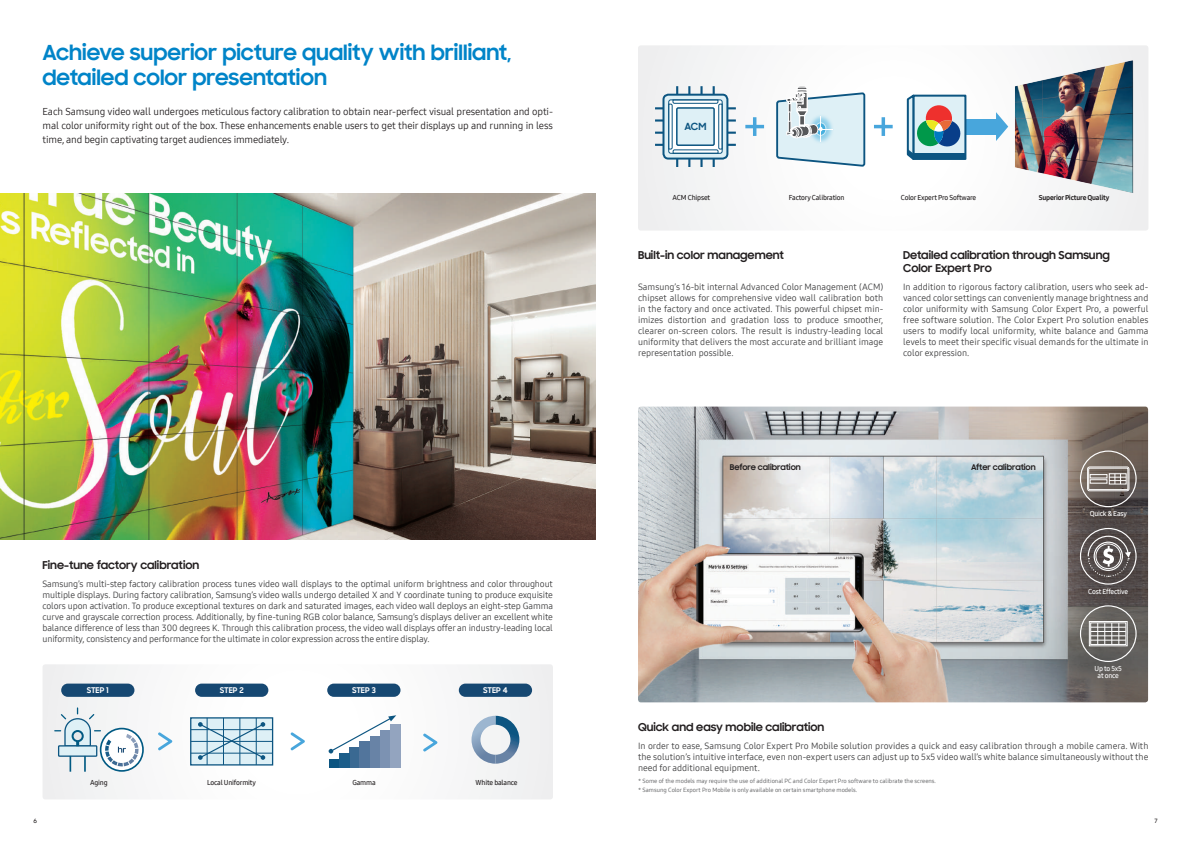
<style>
.page{position:relative;width:1191px;height:842px;background:#fff}
.page>*{position:absolute;margin:0;border:0;box-sizing:border-box;transform-origin:0 0}
.t1{font:700 21px/25px "Samsung Sharp Sans";color:#0084c8}
.t2{font:700 11px/13.2px "Samsung Sharp Sans";color:#231f20}
.t3{font:10px/14px "Samsung One 400";letter-spacing:-.015em;color:#231f20;text-align:justify}
.t4{font:700 10px "Samsung Sharp Sans";color:#0c5581}
.t5{font:9px/11px "Samsung One 400";color:#3e3e3f;text-align:justify}
.t6{font:700 8px "Samsung Sharp Sans";color:#231f20}
.t7{font:700 8px "Samsung Sharp Sans";color:#fff}
.t8{font:7px "Samsung One Latin 600";letter-spacing:-.025em;color:#231f20}
.t9{font:7px/7px "Samsung One Latin 600";letter-spacing:-.03em;color:#fff;text-align:center}
.t10{font:7px "Samsung One Latin 800";letter-spacing:-.025em;color:#231f20}
.t11{font:6px/9px "Samsung One 400";color:#57585a}
.t12{font:500 6px "Samsung Sharp Sans";color:#231f20}
</style>
<div class="page">
<svg style="left:638px;top:45px;width:510px;height:185px"></svg>
<svg style="left:43px;top:664px;width:510px;height:135px"></svg>
<img style="left:0;top:193px;width:595px;height:347px">
<div style="left:190px;top:717px;width:83px;height:48px;background:#def0f6;border:1px solid #0c5581"></div>
<hr style="left:207px;top:718px;width:1px;height:47px;background:#0c5581">
<hr style="left:223px;top:718px;width:1px;height:47px;background:#0c5581">
<hr style="left:240px;top:718px;width:1px;height:47px;background:#0c5581">
<hr style="left:256px;top:718px;width:1px;height:47px;background:#0c5581">
<hr style="left:191px;top:729px;width:81px;height:1px;background:#0c5581">
<hr style="left:191px;top:741px;width:81px;height:1px;background:#0c5581">
<hr style="left:191px;top:753px;width:81px;height:1px;background:#0c5581">
<svg style="left:198px;top:722px;width:67px;height:38px"></svg>
<div style="left:329px;top:759px;width:10px;height:8px;background:#0c5581"></div>
<div style="left:350px;top:747px;width:10px;height:20px;background:#3a6992"></div>
<div style="left:370px;top:736px;width:10px;height:31px;background:#6883a6"></div>
<div style="left:339px;top:753px;width:11px;height:14px;background:#1c5e8a"></div>
<div style="left:360px;top:741px;width:10px;height:26px;background:#52759c"></div>
<div style="left:380px;top:730px;width:10px;height:37px;background:#7c92b2"></div>
<div style="left:390px;top:724px;width:10px;height:43px;background:#93a4bf"></div>
<svg style="left:328px;top:715px;width:68px;height:38px"></svg>
<svg style="left:100px;top:728px;width:44px;height:44px"></svg>
<svg style="left:53px;top:707px;width:86px;height:65px"></svg>
<svg style="left:158px;top:732px;width:14px;height:18px"></svg>
<svg style="left:291px;top:732px;width:14px;height:18px"></svg>
<svg style="left:423px;top:734px;width:14px;height:17px"></svg>
<div style="left:61px;top:684px;width:73px;height:13px;background:#164872;border-radius:7px"></div>
<div style="left:195px;top:684px;width:73px;height:13px;background:#164872;border-radius:7px"></div>
<div style="left:327px;top:684px;width:73px;height:13px;background:#164872;border-radius:7px"></div>
<div style="left:459px;top:684px;width:73px;height:13px;background:#164872;border-radius:7px"></div>
<svg style="left:471px;top:716px;width:48px;height:48px"></svg>
<svg style="left:655px;top:86px;width:81px;height:81px"></svg>
<img style="left:1013px;top:59px;width:121px;height:135px">
<svg style="left:775px;top:85px;width:91px;height:83px"></svg>
<hr style="left:753px;top:117px;width:3px;height:19px;background:#fff">
<hr style="left:745px;top:125px;width:19px;height:3px;background:#fff">
<svg style="left:881px;top:117px;width:4px;height:19px"></svg>
<hr style="left:874px;top:125px;width:18px;height:3px;background:#fff">
<div style="left:964px;top:119px;width:32px;height:15px;background:#48a6dc"></div>
<svg style="left:996px;top:112px;width:12px;height:29px"></svg>
<div style="left:912px;top:95px;width:54px;height:65px;background:#def0f6;border:2px solid #0c5581"></div>
<div style="left:913px;top:153px;width:52px;height:6px;background:#0c5581"></div>
<svg style="left:905px;top:92px;width:57px;height:71px"></svg>
<img style="left:638px;top:407px;width:510px;height:295px">
<div style="left:1088px;top:468px;width:40px;height:22px;border:1px solid #fff"></div>
<div style="left:1090px;top:474px;width:17px;height:4px;border:1px solid #fff"></div>
<div style="left:1090px;top:479px;width:17px;height:4px;border:1px solid #fff"></div>
<div style="left:1109px;top:473px;width:17px;height:11px;border:1px solid #fff"></div>
<svg style="left:1109px;top:474px;width:17px;height:10px"></svg>
<div style="left:1087px;top:467px;width:42px;height:24px;border:1px solid #fff;border-radius:2px"></div>
<div style="left:1080px;top:450px;width:56px;height:57px;border:1px solid #fff;border-radius:50%"></div>
<div style="left:1080px;top:528px;width:56px;height:57px;border:1px solid #fff;border-radius:50%"></div>
<svg style="left:1087px;top:535px;width:43px;height:42px;background:#787271"></svg>
<div style="left:1095px;top:544px;width:25px;height:25px;border:1px solid #fff;border-radius:50%"></div>
<div style="left:1080px;top:605px;width:56px;height:57px;border:1px solid #fff;border-radius:50%"></div>
<svg style="left:1097px;top:623px;width:1px;height:21px"></svg>
<svg style="left:1104px;top:623px;width:1px;height:21px"></svg>
<svg style="left:1111px;top:623px;width:1px;height:21px"></svg>
<svg style="left:1118px;top:623px;width:1px;height:21px"></svg>
<hr style="left:1090px;top:627px;width:35px;height:1px;background:#fff">
<hr style="left:1090px;top:631px;width:35px;height:1px;background:#fff">
<hr style="left:1090px;top:636px;width:35px;height:1px;background:#fff">
<hr style="left:1090px;top:640px;width:35px;height:1px;background:#fff">
<div style="left:1089px;top:621px;width:38px;height:25px;border:1px solid #fff"></div>
<h1 class="t1" style="left:43px;top:39px;width:470px">Achieve superior picture quality with brilliant, detailed color presentation</h1>
<p class="t3" style="left:43px;top:105px;width:512px">Each Samsung video wall undergoes meticulous factory calibration to obtain near-perfect visual presentation and opti&shy;mal color uniformity right out of the box. These enhancements enable users to get their displays up and running in less time, and begin captivating target audiences immediately.</p>
<p class="t2" style="left:43px;top:558px;width:158px">Fine-tune factory calibration</p>
<p class="t5" style="left:43px;top:578px;width:512px">Samsung’s multi-step factory calibration process tunes video wall displays to the optimal uniform brightness and color throughout multiple displays. During factory calibration, Samsung’s video walls undergo detailed X and Y coordinate tuning to produce exquisite colors upon activation. To produce exceptional textures on dark and saturated images, each video wall deploys an eight-step Gamma curve and grayscale correction process. Additionally, by fine-tuning RGB color balance, Samsung’s displays deliver an excellent white balance difference of less than 300 degrees K. Through this calibration process, the video wall displays offer an industry-leading local uniformity, consistency and performance for the ultimate in color expression across the entire display.</p>
<p class="t7" style="left:87px;top:684px;width:24px">STEP 1</p>
<p class="t7" style="left:220px;top:684px;width:25px">STEP 2</p>
<p class="t7" style="left:352px;top:684px;width:25px">STEP 3</p>
<p class="t7" style="left:483px;top:684px;width:26px">STEP 4</p>
<p class="t8" style="left:90px;top:778px;width:19px">Aging</p>
<p class="t8" style="left:207px;top:778px;width:50px">Local Uniformity</p>
<p class="t8" style="left:352px;top:778px;width:25px">Gamma</p>
<p class="t8" style="left:475px;top:778px;width:43px">White balance</p>
<p class="t4" style="left:684px;top:119px;width:23px">ACM</p>
<p class="t8" style="left:672px;top:193px;width:39px">ACM Chipset</p>
<p class="t8" style="left:789px;top:193px;width:57px">Factory Calibration</p>
<p class="t8" style="left:901px;top:193px;width:77px">Color Expert Pro Software</p>
<p class="t10" style="left:1038px;top:193px;width:72px">Superior Picture Quality</p>
<p class="t2" style="left:638px;top:248px;width:147px">Built-in color management</p>
<p class="t5" style="left:638px;top:282px;width:247px">Samsung’s 16-bit internal Advanced Color Management (ACM) chipset allows for comprehensive video wall calibration both in the factory and once activated. This powerful chipset min&shy;imizes distortion and gradation loss to produce smoother, clearer on-screen colors. The result is industry-leading local uniformity that delivers the most accurate and brilliant image representation possible.</p>
<p class="t2" style="left:903px;top:248px;width:208px">Detailed calibration through Samsung<br>Color Expert Pro</p>
<p class="t5" style="left:903px;top:282px;width:247px">In addition to rigorous factory calibration, users who seek ad&shy;vanced color settings can conveniently manage brightness and color uniformity with Samsung Color Expert Pro, a powerful free software solution. The Color Expert Pro solution enables users to modify local uniformity, white balance and Gamma levels to meet their specific visual demands for the ultimate in color expression.</p>
<p class="t6" style="left:730px;top:461px;width:72px">Before calibration</p>
<p class="t6" style="left:971px;top:461px;width:66px">After calibration</p>
<p class="t9" style="left:1089px;top:510px;width:39px">Quick &amp; Easy</p>
<p class="t9" style="left:1088px;top:588px;width:41px">Cost Effective</p>
<p class="t9" style="left:1094px;top:665px;width:29px">Up to 5x5 at once</p>
<p class="t2" style="left:638px;top:720px;width:188px">Quick and easy mobile calibration</p>
<p class="t5" style="left:638px;top:741px;width:512px">In order to ease, Samsung Color Expert Pro Mobile solution provides a quick and easy calibration through a mobile camera. With the solution’s intuitive interface, even non-expert users can adjust up to 5x5 video wall’s white balance simultaneously without the need for additional equipment.</p>
<p class="t11" style="left:638px;top:777px;width:299px">* Some of the models may require the use of additional PC and Color Expert Pro software to calibrate the screens. * Samsung Color Export Pro Mobile is only available on certain smartphone models.</p>
<p class="t12" style="left:33px;top:817px;width:5px">6</p>
<p class="t12" style="left:1154px;top:817px;width:5px">7</p>
</div>
